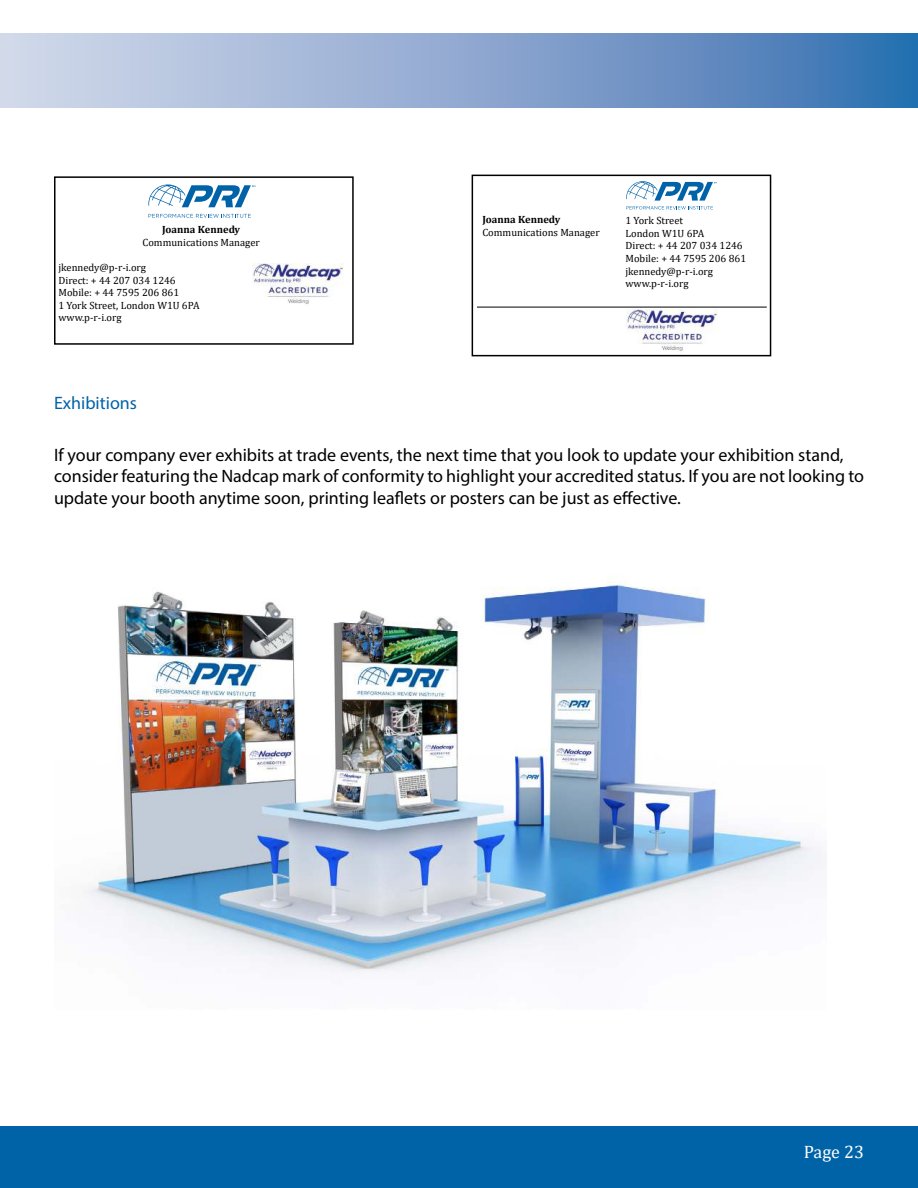
<style>
.page{position:relative;width:918px;height:1188px;background:#fff}
.page>*{position:absolute;margin:0;border:0;box-sizing:border-box;transform-origin:0 0}
.t1{font:18px/21.6px "Myriad Pro";color:#000}
.t2{font:18px "Myriad Pro";color:#0063a7}
.t3{font:18px "Cambria";color:#fff}
.t4{font:10.5px/12.6px "Cambria";color:#000}
.t5{font:700 10.5px "Cambria";color:#000}
</style>
<div class="page">
<img style="left:0;top:34px;width:918px;height:74px">
<div style="left:0;top:1127px;width:918px;height:61px;background:#0063a7"></div>
<div style="left:54px;top:176px;width:300px;height:169px;border:2px solid #000"></div>
<div style="left:472px;top:175px;width:299px;height:181px;border:2px solid #000"></div>
<hr style="left:477px;top:307px;width:290px;height:1px;background:#000">
<img style="left:83px;top:576px;width:744px;height:397px">
<svg style="left:148px;top:214px;width:103px;height:4px"></svg>
<svg style="left:148px;top:184px;width:107px;height:23px"></svg>
<svg style="left:626px;top:181px;width:91px;height:28px"></svg>
<img style="left:252px;top:263px;width:92px;height:41px">
<img style="left:626px;top:310px;width:92px;height:41px">
<p class="t5" style="left:162px;top:226px;width:80px">Joanna Kennedy</p>
<p class="t4" style="left:142px;top:237px;width:119px">Communications Manager</p>
<p class="t4" style="left:59px;top:262px;width:143px">jkennedy@p-r-i.org<br>Direct: + 44 207 034 1246<br>Mobile: + 44 7595 206 861<br>1 York Street, London W1U 6PA www.p-r-i.org</p>
<p class="t5" style="left:482px;top:216px;width:80px">Joanna Kennedy</p>
<p class="t4" style="left:482px;top:227px;width:119px">Communications Manager</p>
<p class="t4" style="left:626px;top:215px;width:122px">1 York Street<br>London W1U 6PA<br>Direct: + 44 207 034 1246<br>Mobile: + 44 7595 206 861 jkennedy@p-r-i.org www.p-r-i.org</p>
<p class="t2" style="left:54px;top:396px;width:85px">Exhibitions</p>
<p class="t1" style="left:54px;top:446px;width:812px">If your company ever exhibits at trade events, the next time that you look to update your exhibition stand, consider featuring the Nadcap mark of conformity to highlight your accredited status. If you are not looking to update your booth anytime soon, printing leaflets or posters can be just as effective.</p>
<p class="t3" style="left:804px;top:1145px;width:62px">Page 23</p>
</div>
